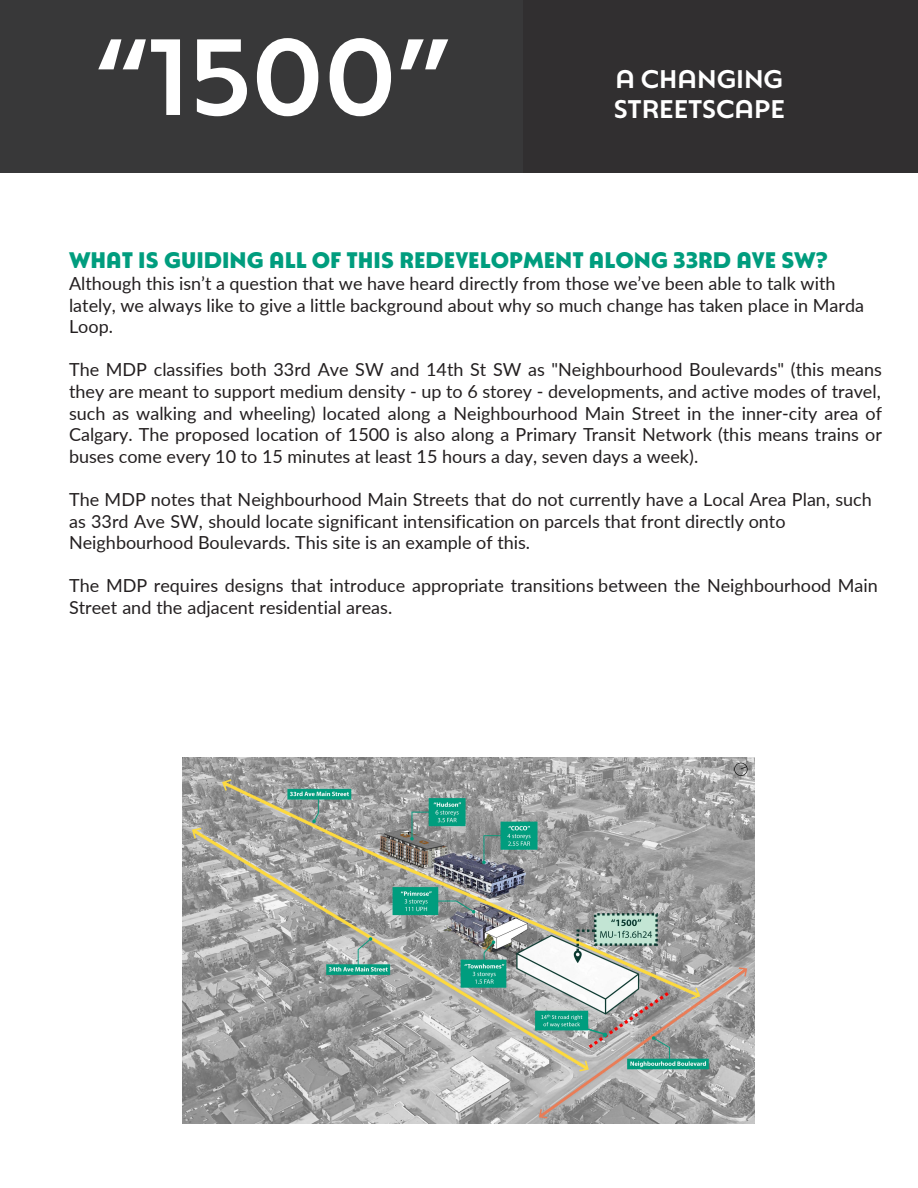
<style>
.page{position:relative;width:918px;height:1188px;background:#fff}
.page>*{position:absolute;margin:0;border:0;box-sizing:border-box;transform-origin:0 0}
.t1{font:500 108px "Natom Pro";color:#fff}
.t2{font:500 25.5px/30.6px "Natom Pro";color:#fff}
.t3{font:700 22.5px "Natom Pro Title";color:#009d7e}
.t4{font:18px/21.6px "Lato";color:#231f20}
</style>
<div class="page">
<div style="left:0;top:0;width:918px;height:173px;background:#383839"></div>
<div style="left:524px;top:0;width:394px;height:173px;background:#312f30"></div>
<img style="left:183px;top:757px;width:571px;height:366px">
<p class="t1" style="left:95px;top:0;width:356px">“1500”</p>
<p class="t2" style="left:614px;top:61px;width:173px">A CHANGING<br>STREETSCAPE</p>
<p class="t3" style="left:69px;top:242px;width:760px">WHAT IS GUIDING ALL OF THIS REDEVELOPMENT ALONG 33RD AVE SW?</p>
<p class="t4" style="left:69px;top:272px;width:797px">Although this isn’t a question that we have heard directly from those we’ve been able to talk with lately, we always like to give a little background about why so much change has taken place in Marda<br>Loop.</p>
<p class="t4" style="left:69px;top:358px;width:815px;text-align:justify">The MDP classifies both 33rd Ave SW and 14th St SW as "Neighbourhood Boulevards" (this means they are meant to support medium density - up to 6 storey - developments, and active modes of travel, such as walking and wheeling) located along a Neighbourhood Main Street in the inner-city area of Calgary. The proposed location of 1500 is also along a Primary Transit Network (this means trains or buses come every 10 to 15 minutes at least 15 hours a day, seven days a week).</p>
<p class="t4" style="left:69px;top:488px;width:804px">The MDP notes that Neighbourhood Main Streets that do not currently have a Local Area Plan, such as 33rd Ave SW, should locate significant intensification on parcels that front directly onto<br>Neighbourhood Boulevards. This site is an example of this.</p>
<p class="t4" style="left:69px;top:574px;width:810px">The MDP requires designs that introduce appropriate transitions between the Neighbourhood Main<br>Street and the adjacent residential areas.</p>
</div>
